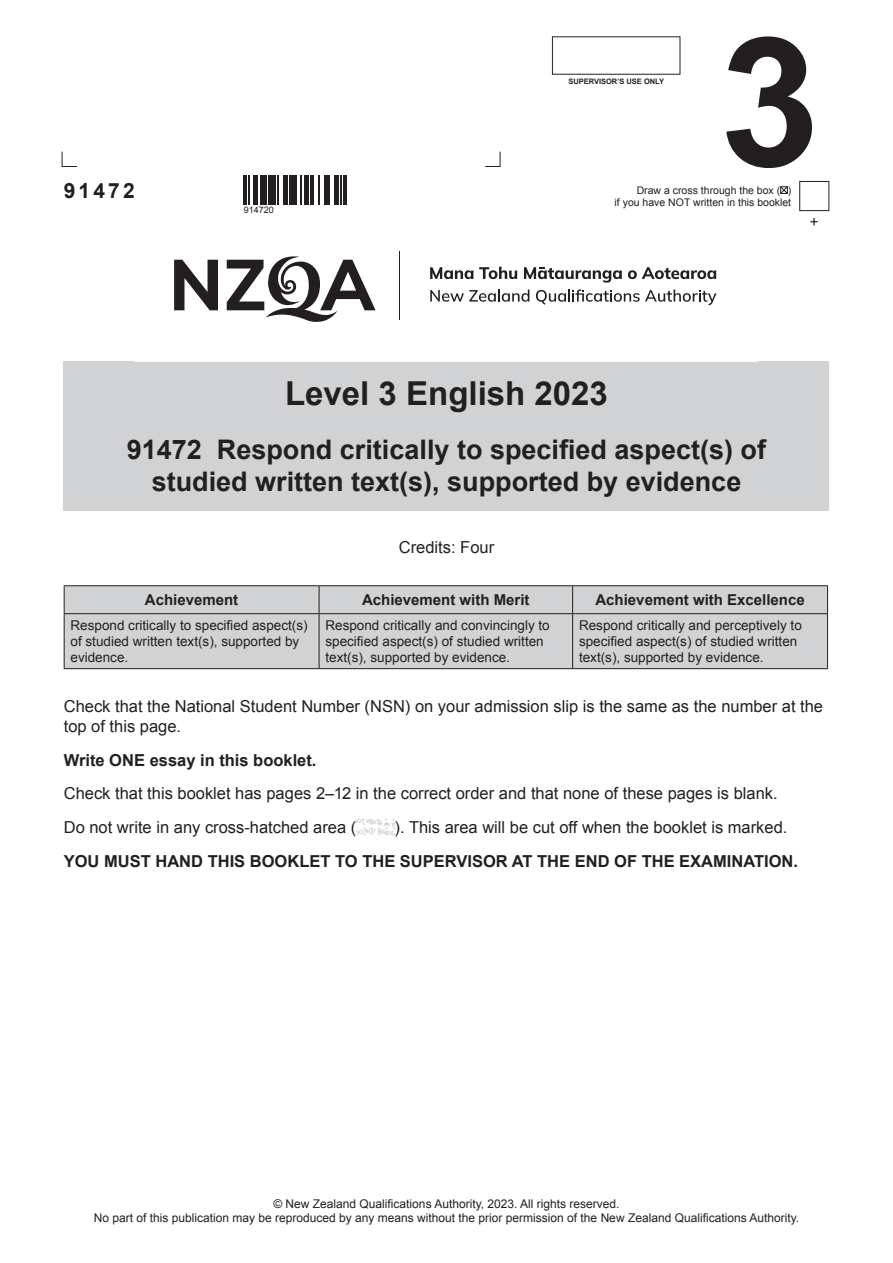
<style>
.page{position:relative;width:893px;height:1263px;background:#fff}
.page>*{position:absolute;margin:0;border:0;box-sizing:border-box;transform-origin:0 0}
.t1{font:700 180px "Arial";color:#231f20}
.t2{font:700 33px "Arial";color:#231f20}
.t3{font:700 27px/32.4px "Arial";color:#231f20;text-align:center}
.t4{font:700 21px "Arial";letter-spacing:.15em;color:#231f20}
.t5{font:16.5px/19.8px "Arial";color:#231f20}
.t6{font:700 16.5px "Arial";color:#231f20}
.t7{font:700 15px "Arial";color:#231f20}
.t8{font:15px "Arial";color:#231f20}
.t9{font:13.5px/16.2px "Arial";color:#231f20}
.t10{font:12px/14.4px "Arial";color:#231f20;text-align:center}
.t11{font:10.5px/12.6px "Arial";color:#231f20;text-align:right}
.t12{font:9px "Arial";color:#231f20}
.t13{font:700 7.5px "Arial";color:#231f20}
.t14{font:5.25px "Arial";color:#b2b3b7}
</style>
<div class="page">
<svg style="left:61px;top:151px;width:16px;height:16px"></svg>
<svg style="left:485px;top:151px;width:16px;height:16px"></svg>
<hr style="left:244px;top:175px;width:3px;height:30px;background:#231f20">
<hr style="left:248px;top:175px;width:2px;height:30px;background:#231f20">
<hr style="left:253px;top:175px;width:4px;height:30px;background:#231f20">
<div style="left:260px;top:175px;width:6px;height:30px;background:#231f20"></div>
<hr style="left:268px;top:175px;width:3px;height:30px;background:#231f20">
<hr style="left:273px;top:175px;width:3px;height:30px;background:#231f20">
<hr style="left:277px;top:175px;width:2px;height:30px;background:#231f20">
<div style="left:283px;top:175px;width:5px;height:30px;background:#231f20"></div>
<hr style="left:289px;top:175px;width:3px;height:30px;background:#231f20">
<hr style="left:294px;top:175px;width:3px;height:30px;background:#231f20">
<hr style="left:300px;top:175px;width:1px;height:30px;background:#231f20">
<div style="left:304px;top:175px;width:5px;height:30px;background:#231f20"></div>
<hr style="left:310px;top:175px;width:3px;height:30px;background:#231f20">
<hr style="left:318px;top:175px;width:1px;height:30px;background:#231f20">
<hr style="left:324px;top:175px;width:1px;height:30px;background:#231f20">
<hr style="left:327px;top:175px;width:3px;height:30px;background:#231f20">
<hr style="left:335px;top:175px;width:4px;height:30px;background:#231f20">
<hr style="left:341px;top:175px;width:1px;height:30px;background:#231f20">
<hr style="left:344px;top:175px;width:3px;height:30px;background:#231f20">
<div style="left:64px;top:361px;width:765px;height:150px;background:#d1d2d4"></div>
<div style="left:65px;top:586px;width:762px;height:82px;background:#d1d2d4"></div>
<hr style="left:64px;top:585px;width:255px;height:1px;background:#231f20">
<svg style="left:64px;top:586px;width:1px;height:27px"></svg>
<hr style="left:319px;top:585px;width:254px;height:1px;background:#231f20">
<svg style="left:319px;top:586px;width:1px;height:27px"></svg>
<hr style="left:573px;top:585px;width:255px;height:1px;background:#231f20">
<svg style="left:572px;top:586px;width:1px;height:27px"></svg>
<svg style="left:827px;top:586px;width:1px;height:27px"></svg>
<hr style="left:64px;top:613px;width:255px;height:1px;background:#231f20">
<hr style="left:64px;top:614px;width:1px;height:54px;background:#231f20">
<hr style="left:319px;top:613px;width:254px;height:1px;background:#231f20">
<hr style="left:319px;top:614px;width:1px;height:54px;background:#231f20">
<hr style="left:573px;top:613px;width:255px;height:1px;background:#231f20">
<hr style="left:572px;top:614px;width:1px;height:54px;background:#231f20">
<hr style="left:827px;top:614px;width:1px;height:54px;background:#231f20">
<hr style="left:64px;top:668px;width:255px;height:1px;background:#231f20">
<hr style="left:319px;top:668px;width:254px;height:1px;background:#231f20">
<hr style="left:573px;top:668px;width:255px;height:1px;background:#231f20">
<svg style="left:430px;top:267px;width:87px;height:12px"></svg>
<svg style="left:524px;top:267px;width:98px;height:16px"></svg>
<svg style="left:628px;top:267px;width:88px;height:12px"></svg>
<svg style="left:430px;top:290px;width:99px;height:12px"></svg>
<svg style="left:536px;top:289px;width:180px;height:16px"></svg>
<svg style="left:174px;top:260px;width:44px;height:50px"></svg>
<svg style="left:227px;top:256px;width:149px;height:66px"></svg>
<hr style="left:399px;top:251px;width:1px;height:69px;background:#231f20">
<div style="left:552px;top:36px;width:128px;height:39px;border:1px solid #231f20"></div>
<div style="left:799px;top:181px;width:30px;height:30px;border:1px solid #231f20"></div>
<svg style="left:780px;top:186px;width:8px;height:8px"></svg>
<svg style="left:362px;top:819px;width:33px;height:16px"></svg>
<h3 class="t4" style="left:64px;top:183px;width:72px">91472</h3>
<p class="t12" style="left:244px;top:205px;width:32px">914720</p>
<p class="t13" style="left:568px;top:78px;width:97px">SUPERVISOR’S USE ONLY</p>
<h1 class="t1" style="left:720px;top:35px;width:102px">3</h1>
<p class="t11" style="left:615px;top:184px;width:178px">Draw a cross through the box ( )<br>if you have NOT written in this booklet</p>
<p class="t8" style="left:810px;top:213px;width:10px">+</p>
<h2 class="t2" style="left:285px;top:381px;width:324px">Level 3 English 2023</h2>
<h3 class="t3" style="left:127px;top:436px;width:641px">91472 Respond critically to specified aspect(s) of studied written text(s), supported by evidence</h3>
<p class="t5" style="left:399px;top:538px;width:97px">Credits: Four</p>
<p class="t7" style="left:145px;top:594px;width:95px">Achievement</p>
<p class="t7" style="left:362px;top:594px;width:169px">Achievement with Merit</p>
<p class="t7" style="left:595px;top:594px;width:211px">Achievement with Excellence</p>
<p class="t9" style="left:71px;top:617px;width:239px">Respond critically to specified aspect(s) of studied written text(s), supported by evidence.</p>
<p class="t9" style="left:325px;top:617px;width:226px">Respond critically and convincingly to specified aspect(s) of studied written text(s), supported by evidence.</p>
<p class="t9" style="left:579px;top:617px;width:224px">Respond critically and perceptively to specified aspect(s) of studied written text(s), supported by evidence.</p>
<p class="t5" style="left:64px;top:697px;width:761px">Check that the National Student Number (NSN) on your admission slip is the same as the number at the top of this page.</p>
<p class="t6" style="left:64px;top:749px;width:254px">Write ONE essay in this booklet.</p>
<p class="t5" style="left:64px;top:777px;width:715px;line-height:33.6px">Check that this booklet has pages 2–12 in the correct order and that none of these pages is blank.<br>Do not write in any cross-hatched area (</p>
<p class="t14" style="left:357px;top:818px;width:6px">O</p>
<p class="t14" style="left:369px;top:828px;width:6px">O</p>
<p class="t5" style="left:395px;top:817px;width:394px">). This area will be cut off when the booklet is marked.</p>
<p class="t6" style="left:64px;top:850px;width:736px">YOU MUST HAND THIS BOOKLET TO THE SUPERVISOR AT THE END OF THE EXAMINATION.</p>
<p class="t10" style="left:94px;top:1197px;width:707px">© New Zealand Qualifications Authority, 2023. All rights reserved.<br>No part of this publication may be reproduced by any means without the prior permission of the New Zealand Qualifications Authority.</p>
</div>
